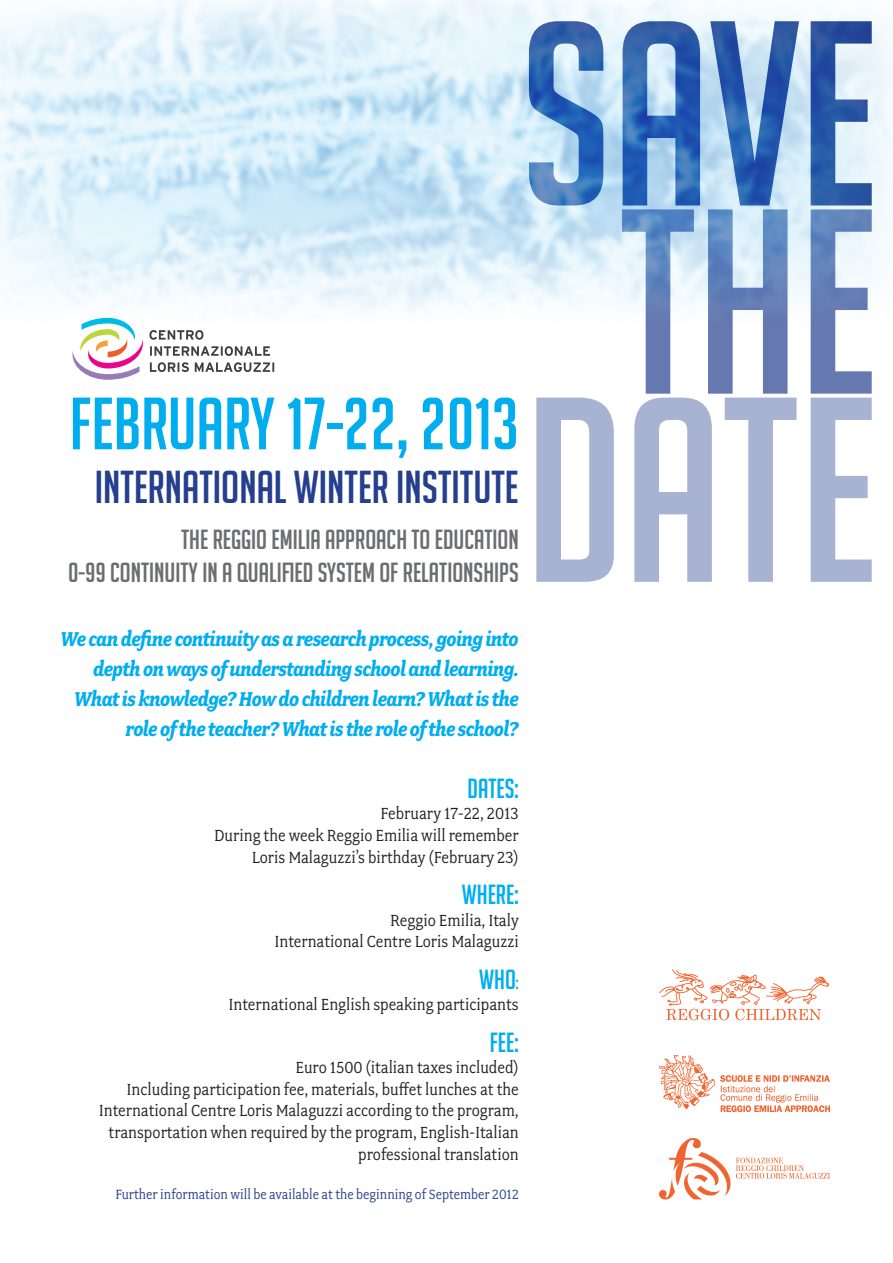
<style>
.page{position:relative;width:893px;height:1263px;background:#fff}
.page>*{position:absolute;margin:0;border:0;box-sizing:border-box;transform-origin:0 0}
.t1{font:72px "Big Noodle Titling";color:#00aeef}
.t2{font:45px "Big Noodle Titling";color:#253f8e}
.t3{font:27px/32.4px "Big Noodle Titling";color:#6c6d70;text-align:right}
.t4{font:27px "Big Noodle Titling";color:#00aeef}
.t5{font:italic 700 22.5px/30px "Fairplex Narrow";letter-spacing:-.025em;color:#00aeef;text-align:right}
.t6{font:18px/21.6px "Fairplex Narrow";color:#231f20;text-align:right}
.t7{font:15px "Fairplex Narrow";color:#253f8e}
.s1{font-size:18px}
</style>
<div class="page">
<img style="left:0;top:0;width:893px;height:318px">
<svg style="left:536px;top:398px;width:336px;height:184px;fill:#a8b2d2"></svg>
<svg style="left:622px;top:209px;width:250px;height:185px"></svg>
<svg style="left:529px;top:21px;width:343px;height:184px;background:#789fcf"></svg>
<svg style="left:73px;top:318px;width:70px;height:62px"></svg>
<svg style="left:150px;top:362px;width:124px;height:10px"></svg>
<svg style="left:150px;top:346px;width:120px;height:10px"></svg>
<svg style="left:149px;top:330px;width:54px;height:10px"></svg>
<svg style="left:659px;top:969px;width:171px;height:51px"></svg>
<img style="left:659px;top:1056px;width:170px;height:55px">
<img style="left:659px;top:1138px;width:170px;height:61px">
<h1 class="t1" style="left:70px;top:385px;width:451px">FEBRUARY 17-22, 2013</h1>
<h2 class="t2" style="left:95px;top:463px;width:425px">INTERNATIONAL WINTER INSTITUTE</h2>
<h3 class="t3" style="left:68px;top:523px;width:452px">THE REGGIO EMILIA APPROACH TO EDUCATION<br>0-99 CONTINUITY IN A QUALIFIED SYSTEM OF RELATIONSHIPS</h3>
<p class="t5" style="left:61px;top:623px;width:460px">We can define continuity as a research process, going into depth on ways of understanding school and learning.<br>What is knowledge? How do children learn? What is the role of the teacher? What is the role of the school?</p>
<h3 class="t4" style="left:468px;top:774px;width:53px">DATES:</h3>
<p class="t6" style="left:214px;top:803px;width:306px">February 17-22, 2013<br>During the week Reggio Emilia will remember<br>Loris Malaguzzi’s birthday (February 23)</p>
<h3 class="t4" style="left:462px;top:880px;width:58px">WHERE:</h3>
<p class="t6" style="left:274px;top:909px;width:246px">Reggio Emilia, Italy<br>International Centre Loris Malaguzzi</p>
<h3 class="t4" style="left:479px;top:964px;width:41px">WHO<span class="s1">:</span></h3>
<p class="t6" style="left:228px;top:993px;width:292px">International English speaking participants</p>
<h3 class="t4" style="left:490px;top:1027px;width:31px">FEE:</h3>
<p class="t6" style="left:99px;top:1056px;width:421px">Euro 1500 (italian taxes included)<br>Including participation fee, materials, buffet lunches at the International Centre Loris Malaguzzi according to the program, transportation when required by the program, English-Italian professional translation</p>
<p class="t7" style="left:115px;top:1186px;width:405px">Further information will be available at the beginning of September 2012</p>
</div>
